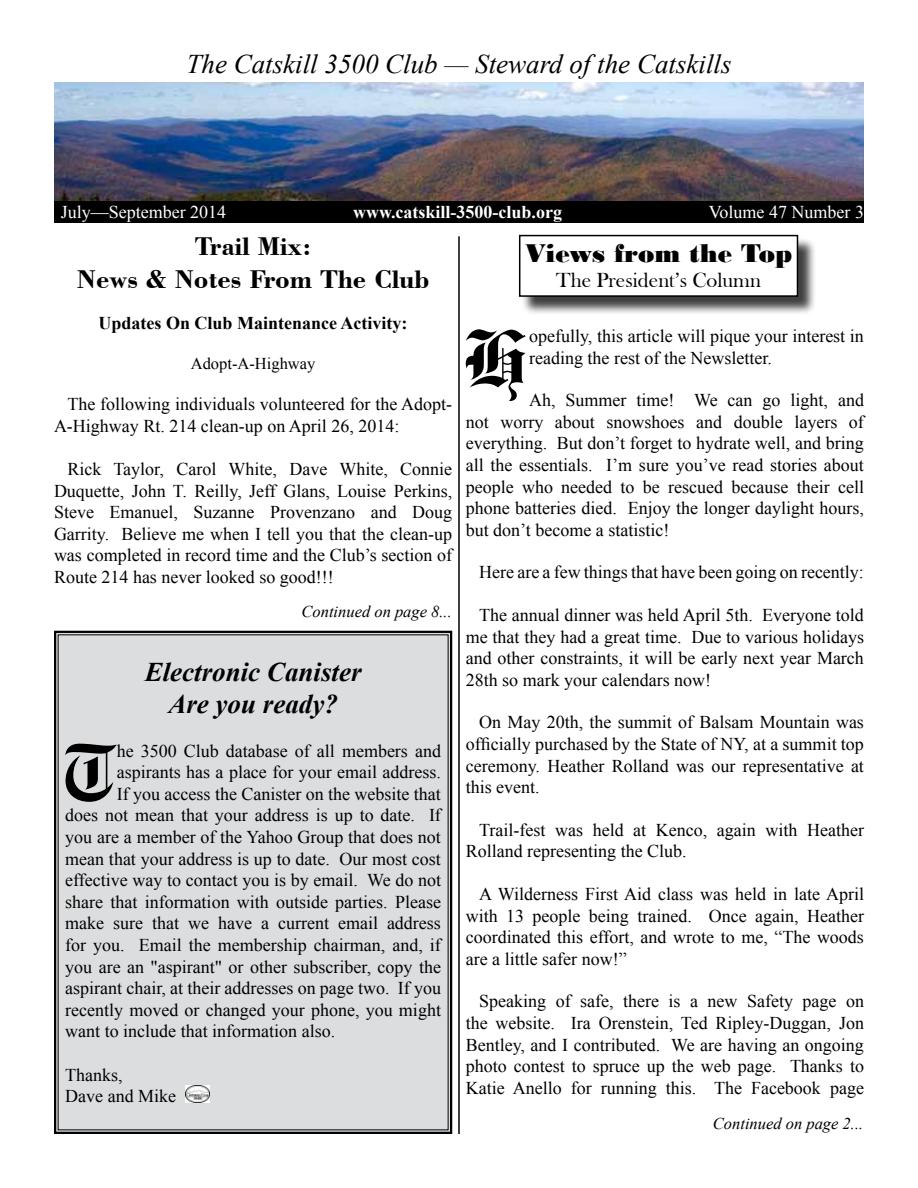
<style>
.page{position:relative;width:918px;height:1188px;background:#fff}
.page>*{position:absolute;margin:0;border:0;box-sizing:border-box;transform-origin:0 0}
.t1{font:700 79.2px "Engravers Old English BT";color:#000}
.t2{font:italic 27px "Times New Roman";color:#000}
.t3{font:700 27px/32.4px "Bodoni BT";color:#000;text-align:center}
.t4{font:italic 700 27px/32.4px "Times New Roman";color:#000;text-align:center}
.t5{font:27px "Bodoni MT Black";color:#000}
.t6{font:21px "Bask Old Face";color:#000}
.t7{font:18px/21.6px "Times New Roman";color:#000;text-align:justify}
.t8{font:18px "Times New Roman";color:#fff}
.t9{font:700 18px "Times New Roman";color:#000}
.t10{font:700 18px "Times New Roman";color:#fff}
.t11{font:italic 16.5px "Times New Roman";color:#000}
.t12{font:16.5px "Times New Roman";color:#000}
</style>
<div class="page">
<div style="left:54px;top:201px;width:232px;height:21px;background:#000"></div>
<div style="left:635px;top:201px;width:229px;height:21px;background:#000"></div>
<div style="left:281px;top:201px;width:353px;height:21px;background:#000"></div>
<div style="left:521px;top:237px;width:296px;height:78px;background:#000;opacity:.75"></div>
<div style="left:520px;top:236px;width:277px;height:60px;background:#fff"></div>
<div style="left:519px;top:235px;width:279px;height:62px;border:2px solid #000"></div>
<div style="left:54px;top:630px;width:399px;height:504px;background:#dcddde"></div>
<img style="left:54px;top:82px;width:810px;height:119px">
<hr style="left:458px;top:236px;width:2px;height:898px;background:#000">
<h2 class="t2" style="left:186px;top:45px;width:547px">The Catskill 3500 Club — Steward of the Catskills</h2>
<p class="t8" style="left:61px;top:200px;width:167px">July—September 2014</p>
<p class="t8" style="left:709px;top:200px;width:157px">Volume 47 Number 3</p>
<p class="t10" style="left:353px;top:199px;width:210px">www.catskill-3500-club.org</p>
<h2 class="t3" style="left:77px;top:230px;width:354px">Trail Mix:<br>News &amp; Notes From The Club</h2>
<p class="t9" style="left:99px;top:311px;width:311px">Updates On Club Maintenance Activity:</p>
<p class="t12" style="left:191px;top:352px;width:126px">Adopt-A-Highway</p>
<p class="t7" style="left:54px;top:393px;width:400px;text-indent:14px">The following individuals volunteered for the Adopt-<br>A-Highway Rt. 214 clean-up on April 26, 2014:</p>
<p class="t7" style="left:54px;top:458px;width:400px;text-indent:14px">Rick Taylor, Carol White, Dave White, Connie Duquette, John T. Reilly, Jeff Glans, Louise Perkins, Steve Emanuel, Suzanne Provenzano and Doug Garrity. Believe me when I tell you that the clean-up was completed in record time and the Club’s section of Route 214 has never looked so good!!!</p>
<h2 class="t5" style="left:525px;top:238px;width:268px">Views from the Top</h2>
<p class="t6" style="left:556px;top:269px;width:206px">The President’s Column</p>
<h1 class="t1" style="left:464px;top:310px;width:67px">H</h1>
<p class="t7" style="left:529px;top:325px;width:336px">opefully, this article will pique your interest in reading the rest of the Newsletter.</p>
<p class="t7" style="left:466px;top:389px;width:400px;text-indent:63px">Ah, Summer time! We can go light, and not worry about snowshoes and double layers of everything. But don’t forget to hydrate well, and bring all the essentials. I’m sure you’ve read stories about people who needed to be rescued because their cell phone batteries died. Enjoy the longer daylight hours, but don’t become a statistic!</p>
<p class="t7" style="left:479px;top:561px;width:386px">Here are a few things that have been going on recently:</p>
<p class="t7" style="left:466px;top:604px;width:400px;text-indent:14px">The annual dinner was held April 5th. Everyone told me that they had a great time. Due to various holidays and other constraints, it will be early next year March 28th so mark your calendars now!</p>
<p class="t7" style="left:466px;top:711px;width:400px;text-indent:14px">On May 20th, the summit of Balsam Mountain was officially purchased by the State of NY, at a summit top ceremony. Heather Rolland was our representative at this event.</p>
<p class="t7" style="left:466px;top:819px;width:400px;text-indent:14px">Trail-fest was held at Kenco, again with Heather<br>Rolland representing the Club.</p>
<p class="t7" style="left:466px;top:883px;width:400px;text-indent:14px">A Wilderness First Aid class was held in late April with 13 people being trained. Once again, Heather coordinated this effort, and wrote to me, “The woods are a little safer now!”</p>
<p class="t7" style="left:466px;top:990px;width:400px;text-indent:14px">Speaking of safe, there is a new Safety page on the website. Ira Orenstein, Ted Ripley-Duggan, Jon Bentley, and I contributed. We are having an ongoing photo contest to spruce up the web page. Thanks to Katie Anello for running this. The Facebook page</p>
<p class="t11" style="left:713px;top:1113px;width:152px">Continued on page 2...</p>
<p class="t11" style="left:302px;top:600px;width:152px">Continued on page 8...</p>
<h2 class="t4" style="left:145px;top:655px;width:218px">Electronic Canister<br>Are you ready?</h2>
<h1 class="t1" style="left:61px;top:724px;width:57px">T</h1>
<p class="t7" style="left:117px;top:739px;width:326px">he 3500 Club database of all members and</p>
<p class="t7" style="left:117px;top:761px;width:326px">aspirants has a place for your email address.</p>
<p class="t7" style="left:117px;top:783px;width:326px">If you access the Canister on the website that</p>
<p class="t7" style="left:65px;top:804px;width:377px">does not mean that your address is up to date. If</p>
<p class="t7" style="left:65px;top:826px;width:377px">you are a member of the Yahoo Group that does not</p>
<p class="t7" style="left:65px;top:847px;width:377px">mean that your address is up to date. Our most cost</p>
<p class="t7" style="left:65px;top:869px;width:377px">effective way to contact you is by email. We do not</p>
<p class="t7" style="left:65px;top:891px;width:377px">share that information with outside parties. Please</p>
<p class="t7" style="left:65px;top:912px;width:377px">make sure that we have a current email address</p>
<p class="t7" style="left:65px;top:934px;width:377px">for you. Email the membership chairman, and, if</p>
<p class="t7" style="left:65px;top:955px;width:377px">you are an "aspirant" or other subscriber, copy the</p>
<p class="t7" style="left:65px;top:977px;width:377px">aspirant chair, at their addresses on page two. If you</p>
<p class="t7" style="left:65px;top:999px;width:377px">recently moved or changed your phone, you might</p>
<p class="t7" style="left:65px;top:1020px;width:271px">want to include that information also.</p>
<p class="t7" style="left:65px;top:1063px;width:112px">Thanks,<br>Dave and Mike</p>
</div>
